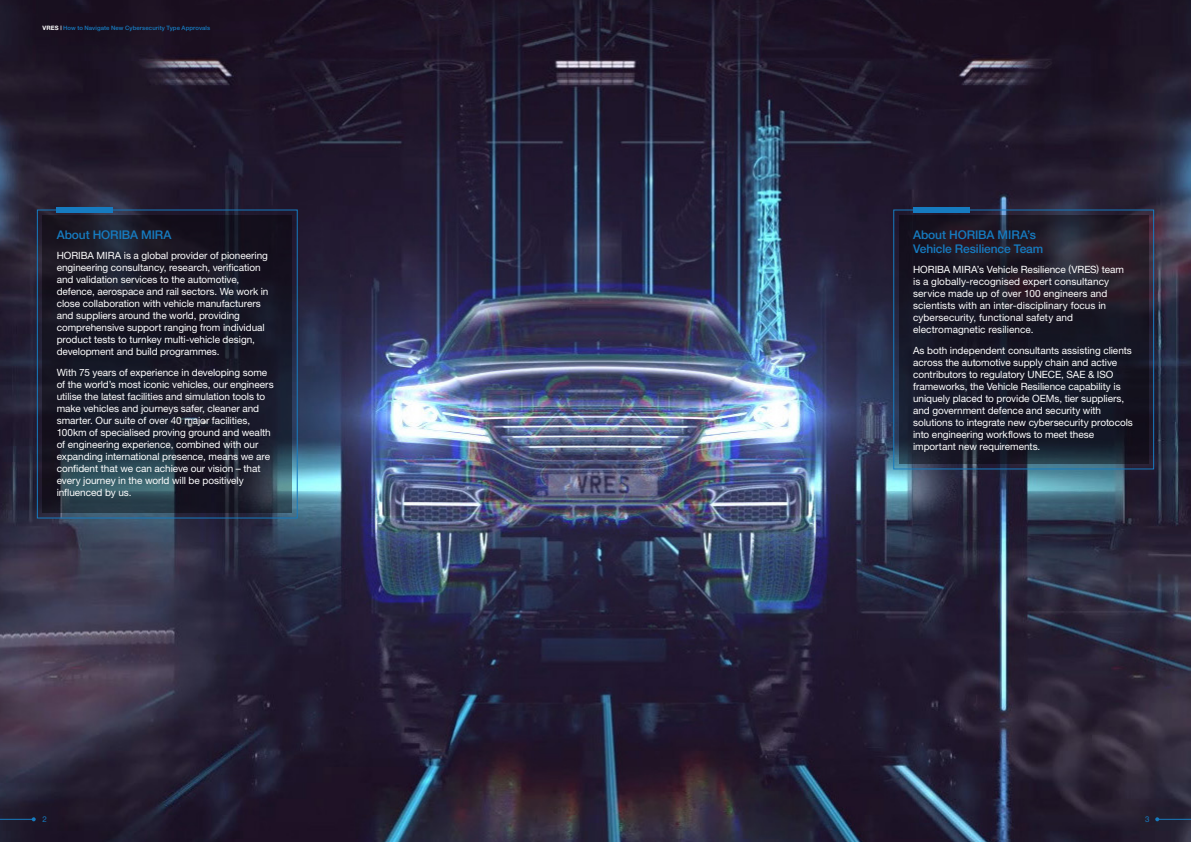
<style>
.page{position:relative;width:1191px;height:842px;background:#fff}
.page>*{position:absolute;margin:0;border:0;box-sizing:border-box;transform-origin:0 0}
.t1{font:500 12px/14px "Helvetica Neue";letter-spacing:-.01em;color:#167bc0}
.t2{font:10px/12px "Helvetica Neue";letter-spacing:-.005em;color:#fff}
.t3{font:8px "Helvetica Neue";color:#167bc0}
.t4{font:500 6px "Helvetica Neue";letter-spacing:.015em;color:#167bc0}
.s1{font-weight:700;color:#fff}
.s2{color:#fff}
</style>
<div class="page">
<img style="left:0;top:0;width:1191px;height:842px">
<svg style="left:899px;top:215px;width:249px;height:249px;background:#1a1927"></svg>
<svg style="left:43px;top:215px;width:249px;height:298px;background:#1b1e2b"></svg>
<div style="left:37px;top:209px;width:261px;height:309px;border:1px solid #167bc0"></div>
<div style="left:57px;top:207px;width:56px;height:6px;background:#167bc0"></div>
<div style="left:893px;top:209px;width:261px;height:260px;border:1px solid #167bc0"></div>
<div style="left:913px;top:207px;width:56px;height:6px;background:#167bc0"></div>
<hr style="left:1157px;top:819px;width:34px;height:1px;background:#167bc0">
<svg style="left:1155px;top:817px;width:4px;height:4px"></svg>
<hr style="left:0;top:819px;width:34px;height:1px;background:#167bc0">
<svg style="left:32px;top:817px;width:4px;height:4px"></svg>
<p class="t4" style="left:43px;top:24px;width:169px"><span class="s1">VRES</span> <span class="s2">|</span> How to Navigate New Cybersecurity Type Approvals</p>
<p class="t1" style="left:57px;top:227px;width:116px">About HORIBA MIRA</p>
<p class="t2" style="left:57px;top:249px;width:213px">HORIBA MIRA is a global provider of pioneering engineering consultancy, research, verification and validation services to the automotive, defence, aerospace and rail sectors. We work in close collaboration with vehicle manufacturers and suppliers around the world, providing comprehensive support ranging from individual product tests to turnkey multi-vehicle design, development and build programmes.</p>
<p class="t2" style="left:57px;top:366px;width:218px">With 75 years of experience in developing some of the world’s most iconic vehicles, our engineers utilise the latest facilities and simulation tools to make vehicles and journeys safer, cleaner and smarter. Our suite of over 40 major facilities, 100km of specialised proving ground and wealth of engineering experience, combined with our expanding international presence, means we are confident that we can achieve our vision – that every journey in the world will be positively influenced by us.</p>
<p class="t1" style="left:913px;top:227px;width:132px">About HORIBA MIRA’s<br>Vehicle Resilience Team</p>
<p class="t2" style="left:913px;top:263px;width:212px">HORIBA MIRA’s Vehicle Resilience (VRES) team is a globally-recognised expert consultancy service made up of over 100 engineers and scientists with an inter-disciplinary focus in cybersecurity, functional safety and electromagnetic resilience.</p>
<p class="t2" style="left:913px;top:344px;width:221px">As both independent consultants assisting clients across the automotive supply chain and active contributors to regulatory UNECE, SAE &amp; ISO frameworks, the Vehicle Resilience capability is uniquely placed to provide OEMs, tier suppliers, and government defence and security with solutions to integrate new cybersecurity protocols into engineering workflows to meet these important new requirements.</p>
<p class="t3" style="left:43px;top:815px;width:6px">2</p>
<p class="t3" style="left:1145px;top:815px;width:6px">3</p>
</div>
